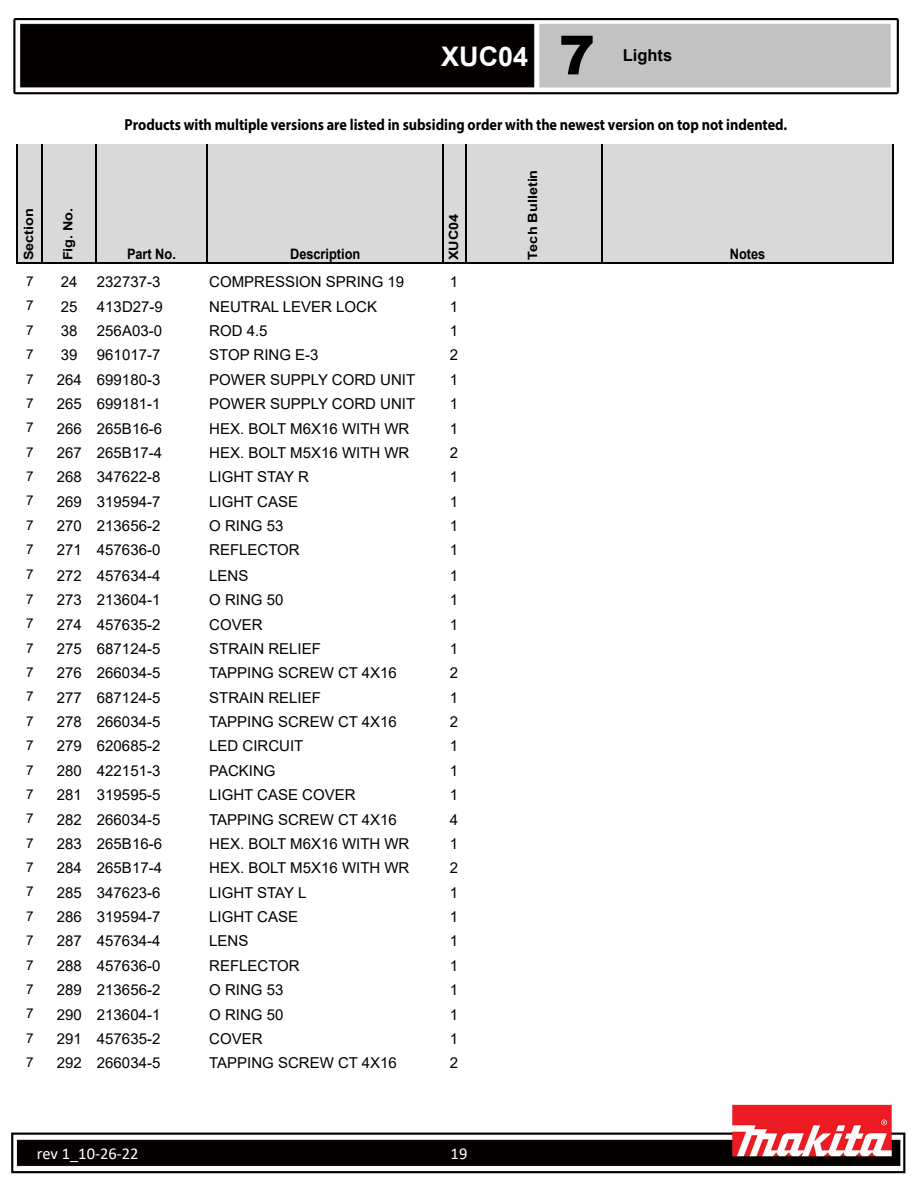
<style>
.page{position:relative;width:918px;height:1188px;background:#fff}
.page>*{position:absolute;margin:0;border:0;box-sizing:border-box;transform-origin:0 0}
.t1{font:900 54px "Arial";color:#000}
.t2{font:700 27px "Arial";color:#fff}
.t3{font:16.5px "Calibri";color:#fff}
.t4{font:700 16.5px "Arial";color:#000}
.t5{font:700 16.05px "Myriad Pro";color:#000;scale:.89 1}
.t6{font:15px "Arial";color:#000}
.t7{font:700 14.4px "Arial";letter-spacing:-.005em;color:#000;scale:.89 1}
.t8{font:13.5px "Arial";color:#000}
.t9{font:700 12.75px "Arial";color:#000;scale:1.13 1}
</style>
<div class="page">
<img style="left:11px;top:18px;width:895px;height:1156px">
<div style="left:18px;top:144px;width:876px;height:120px;background:#d9d9d9"></div>
<hr style="left:17px;top:144px;width:1px;height:120px;background:#000">
<hr style="left:41px;top:144px;width:1px;height:120px;background:#000">
<hr style="left:95px;top:144px;width:1px;height:120px;background:#000">
<hr style="left:207px;top:144px;width:1px;height:120px;background:#000">
<hr style="left:443px;top:144px;width:1px;height:120px;background:#000">
<hr style="left:465px;top:144px;width:1px;height:120px;background:#000">
<hr style="left:601px;top:144px;width:1px;height:120px;background:#000">
<hr style="left:893px;top:144px;width:1px;height:120px;background:#000">
<hr style="left:18px;top:263px;width:876px;height:1px;background:#000">
<h2 class="t2" style="left:441px;top:37px;width:89px">XUC04</h2>
<h1 class="t1" style="left:559px;top:16px;width:38px">7</h1>
<p class="t4" style="left:623px;top:44px;width:51px">Lights</p>
<p class="t9" style="left:20px;top:260px;width:48px;rotate:-90deg">Section</p>
<p class="t9" style="left:59px;top:260px;width:48px;rotate:-90deg">Fig. No.</p>
<p class="t5" style="left:125px;top:114px;width:746px">Products with multiple versions are listed in subsiding order with the newest version on top not indented.</p>
<p class="t7" style="left:127px;top:244px;width:56px">Part No.</p>
<p class="t7" style="left:290px;top:244px;width:80px">Description</p>
<p class="t9" style="left:445px;top:260px;width:43px;rotate:-90deg">XUC04</p>
<p class="t9" style="left:524px;top:260px;width:82px;rotate:-90deg">Tech Bulletin</p>
<p class="t7" style="left:730px;top:244px;width:41px">Notes</p>
<p class="t8" style="left:26px;top:272px;width:9px">7</p>
<p class="t6" style="left:61px;top:272px;width:18px">24</p>
<p class="t6" style="left:97px;top:272px;width:65px">232737-3</p>
<p class="t6" style="left:209px;top:272px;width:197px">COMPRESSION SPRING 19</p>
<p class="t6" style="left:450px;top:272px;width:10px">1</p>
<p class="t8" style="left:26px;top:296px;width:9px">7</p>
<p class="t6" style="left:61px;top:296px;width:18px">25</p>
<p class="t6" style="left:97px;top:296px;width:67px">413D27-9</p>
<p class="t6" style="left:209px;top:296px;width:169px">NEUTRAL LEVER LOCK</p>
<p class="t6" style="left:450px;top:296px;width:10px">1</p>
<p class="t8" style="left:26px;top:321px;width:9px">7</p>
<p class="t6" style="left:61px;top:320px;width:18px">38</p>
<p class="t6" style="left:97px;top:320px;width:67px">256A03-0</p>
<p class="t6" style="left:209px;top:320px;width:60px">ROD 4.5</p>
<p class="t6" style="left:450px;top:320px;width:10px">1</p>
<p class="t8" style="left:26px;top:345px;width:9px">7</p>
<p class="t6" style="left:61px;top:345px;width:18px">39</p>
<p class="t6" style="left:97px;top:345px;width:65px">961017-7</p>
<p class="t6" style="left:209px;top:345px;width:111px">STOP RING E-3</p>
<p class="t6" style="left:450px;top:345px;width:10px">2</p>
<p class="t8" style="left:26px;top:370px;width:9px">7</p>
<p class="t6" style="left:57px;top:369px;width:105px">264 699180-3</p>
<p class="t6" style="left:209px;top:369px;width:208px">POWER SUPPLY CORD UNIT</p>
<p class="t6" style="left:450px;top:369px;width:10px">1</p>
<p class="t8" style="left:26px;top:394px;width:9px">7</p>
<p class="t6" style="left:57px;top:394px;width:105px">265 699181-1</p>
<p class="t6" style="left:209px;top:394px;width:208px">POWER SUPPLY CORD UNIT</p>
<p class="t6" style="left:450px;top:394px;width:10px">1</p>
<p class="t8" style="left:26px;top:418px;width:9px">7</p>
<p class="t6" style="left:57px;top:418px;width:107px">266 265B16-6</p>
<p class="t6" style="left:209px;top:418px;width:202px">HEX. BOLT M6X16 WITH WR</p>
<p class="t6" style="left:450px;top:418px;width:10px">1</p>
<p class="t8" style="left:26px;top:443px;width:9px">7</p>
<p class="t6" style="left:57px;top:442px;width:107px">267 265B17-4</p>
<p class="t6" style="left:209px;top:442px;width:202px">HEX. BOLT M5X16 WITH WR</p>
<p class="t6" style="left:450px;top:442px;width:10px">2</p>
<p class="t8" style="left:26px;top:467px;width:9px">7</p>
<p class="t6" style="left:57px;top:467px;width:105px">268 347622-8</p>
<p class="t6" style="left:209px;top:467px;width:101px">LIGHT STAY R</p>
<p class="t6" style="left:450px;top:467px;width:10px">1</p>
<p class="t8" style="left:26px;top:491px;width:9px">7</p>
<p class="t6" style="left:57px;top:491px;width:105px">269 319594-7</p>
<p class="t6" style="left:209px;top:491px;width:90px">LIGHT CASE</p>
<p class="t6" style="left:450px;top:491px;width:10px">1</p>
<p class="t8" style="left:26px;top:516px;width:9px">7</p>
<p class="t6" style="left:57px;top:515px;width:105px">270 213656-2</p>
<p class="t6" style="left:209px;top:515px;width:76px">O RING 53</p>
<p class="t6" style="left:450px;top:515px;width:10px">1</p>
<p class="t8" style="left:26px;top:540px;width:9px">7</p>
<p class="t6" style="left:57px;top:540px;width:105px">271 457636-0</p>
<p class="t6" style="left:209px;top:540px;width:92px">REFLECTOR</p>
<p class="t6" style="left:450px;top:540px;width:10px">1</p>
<p class="t8" style="left:26px;top:565px;width:9px">7</p>
<p class="t6" style="left:57px;top:565px;width:105px">272 457634-4</p>
<p class="t6" style="left:209px;top:565px;width:41px">LENS</p>
<p class="t6" style="left:450px;top:565px;width:10px">1</p>
<p class="t8" style="left:26px;top:590px;width:9px">7</p>
<p class="t6" style="left:57px;top:590px;width:105px">273 213604-1</p>
<p class="t6" style="left:209px;top:590px;width:76px">O RING 50</p>
<p class="t6" style="left:450px;top:590px;width:10px">1</p>
<p class="t8" style="left:26px;top:614px;width:9px">7</p>
<p class="t6" style="left:57px;top:614px;width:105px">274 457635-2</p>
<p class="t6" style="left:209px;top:614px;width:55px">COVER</p>
<p class="t6" style="left:450px;top:614px;width:10px">1</p>
<p class="t8" style="left:26px;top:639px;width:9px">7</p>
<p class="t6" style="left:57px;top:638px;width:105px">275 687124-5</p>
<p class="t6" style="left:209px;top:638px;width:113px">STRAIN RELIEF</p>
<p class="t6" style="left:450px;top:638px;width:10px">1</p>
<p class="t8" style="left:26px;top:663px;width:9px">7</p>
<p class="t6" style="left:57px;top:663px;width:105px">276 266034-5</p>
<p class="t6" style="left:209px;top:663px;width:189px">TAPPING SCREW CT 4X16</p>
<p class="t6" style="left:450px;top:663px;width:10px">2</p>
<p class="t8" style="left:26px;top:687px;width:9px">7</p>
<p class="t6" style="left:57px;top:687px;width:105px">277 687124-5</p>
<p class="t6" style="left:209px;top:687px;width:113px">STRAIN RELIEF</p>
<p class="t6" style="left:450px;top:687px;width:10px">1</p>
<p class="t8" style="left:26px;top:712px;width:9px">7</p>
<p class="t6" style="left:57px;top:711px;width:105px">278 266034-5</p>
<p class="t6" style="left:209px;top:711px;width:189px">TAPPING SCREW CT 4X16</p>
<p class="t6" style="left:450px;top:711px;width:10px">2</p>
<p class="t8" style="left:26px;top:736px;width:9px">7</p>
<p class="t6" style="left:57px;top:736px;width:105px">279 620685-2</p>
<p class="t6" style="left:209px;top:736px;width:96px">LED CIRCUIT</p>
<p class="t6" style="left:450px;top:736px;width:10px">1</p>
<p class="t8" style="left:26px;top:760px;width:9px">7</p>
<p class="t6" style="left:57px;top:760px;width:105px">280 422151-3</p>
<p class="t6" style="left:209px;top:760px;width:68px">PACKING</p>
<p class="t6" style="left:450px;top:760px;width:10px">1</p>
<p class="t8" style="left:26px;top:785px;width:9px">7</p>
<p class="t6" style="left:57px;top:785px;width:105px">281 319595-5</p>
<p class="t6" style="left:209px;top:785px;width:148px">LIGHT CASE COVER</p>
<p class="t6" style="left:450px;top:785px;width:10px">1</p>
<p class="t8" style="left:26px;top:809px;width:9px">7</p>
<p class="t6" style="left:57px;top:809px;width:105px">282 266034-5</p>
<p class="t6" style="left:209px;top:809px;width:189px">TAPPING SCREW CT 4X16</p>
<p class="t6" style="left:450px;top:809px;width:10px">4</p>
<p class="t8" style="left:26px;top:834px;width:9px">7</p>
<p class="t6" style="left:57px;top:833px;width:107px">283 265B16-6</p>
<p class="t6" style="left:209px;top:833px;width:202px">HEX. BOLT M6X16 WITH WR</p>
<p class="t6" style="left:450px;top:833px;width:10px">1</p>
<p class="t8" style="left:26px;top:858px;width:9px">7</p>
<p class="t6" style="left:57px;top:858px;width:107px">284 265B17-4</p>
<p class="t6" style="left:209px;top:858px;width:202px">HEX. BOLT M5X16 WITH WR</p>
<p class="t6" style="left:450px;top:858px;width:10px">2</p>
<p class="t8" style="left:26px;top:882px;width:9px">7</p>
<p class="t6" style="left:57px;top:882px;width:105px">285 347623-6</p>
<p class="t6" style="left:209px;top:882px;width:99px">LIGHT STAY L</p>
<p class="t6" style="left:450px;top:882px;width:10px">1</p>
<p class="t8" style="left:26px;top:907px;width:9px">7</p>
<p class="t6" style="left:57px;top:906px;width:105px">286 319594-7</p>
<p class="t6" style="left:209px;top:906px;width:90px">LIGHT CASE</p>
<p class="t6" style="left:450px;top:906px;width:10px">1</p>
<p class="t8" style="left:26px;top:931px;width:9px">7</p>
<p class="t6" style="left:57px;top:931px;width:105px">287 457634-4</p>
<p class="t6" style="left:209px;top:931px;width:41px">LENS</p>
<p class="t6" style="left:450px;top:931px;width:10px">1</p>
<p class="t8" style="left:26px;top:955px;width:9px">7</p>
<p class="t6" style="left:57px;top:955px;width:105px">288 457636-0</p>
<p class="t6" style="left:209px;top:955px;width:92px">REFLECTOR</p>
<p class="t6" style="left:450px;top:955px;width:10px">1</p>
<p class="t8" style="left:26px;top:980px;width:9px">7</p>
<p class="t6" style="left:57px;top:980px;width:105px">289 213656-2</p>
<p class="t6" style="left:209px;top:980px;width:76px">O RING 53</p>
<p class="t6" style="left:450px;top:980px;width:10px">1</p>
<p class="t8" style="left:26px;top:1004px;width:9px">7</p>
<p class="t6" style="left:57px;top:1004px;width:105px">290 213604-1</p>
<p class="t6" style="left:209px;top:1004px;width:76px">O RING 50</p>
<p class="t6" style="left:450px;top:1004px;width:10px">1</p>
<p class="t8" style="left:26px;top:1029px;width:9px">7</p>
<p class="t6" style="left:57px;top:1028px;width:105px">291 457635-2</p>
<p class="t6" style="left:209px;top:1028px;width:55px">COVER</p>
<p class="t6" style="left:450px;top:1028px;width:10px">1</p>
<p class="t8" style="left:26px;top:1053px;width:9px">7</p>
<p class="t6" style="left:57px;top:1053px;width:105px">292 266034-5</p>
<p class="t6" style="left:209px;top:1053px;width:189px">TAPPING SCREW CT 4X16</p>
<p class="t6" style="left:450px;top:1053px;width:10px">2</p>
<p class="t3" style="left:37px;top:1142px;width:103px">rev 1_10-26-22</p>
<p class="t3" style="left:451px;top:1142px;width:18px">19</p>
</div>
